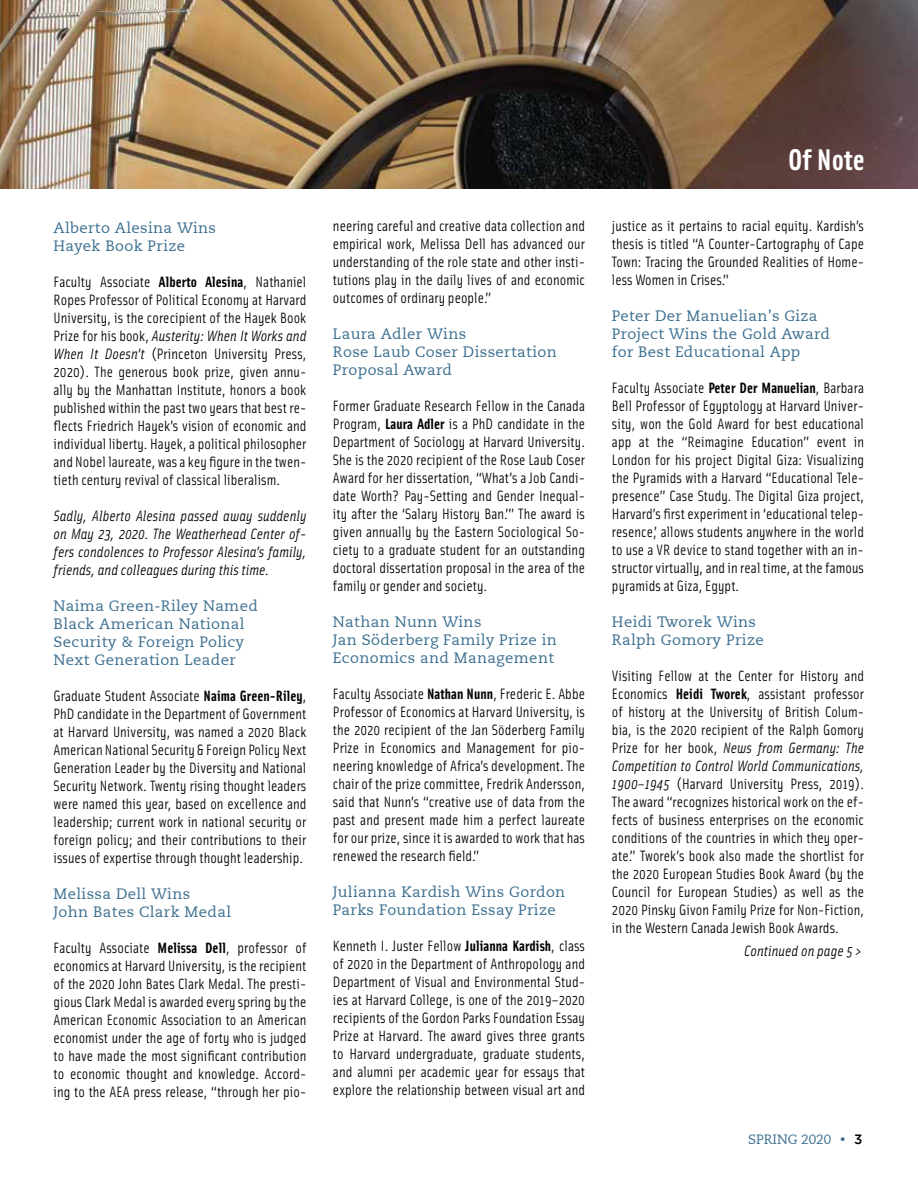
<style>
.page{position:relative;width:918px;height:1188px;background:#fff}
.page>*{position:absolute;margin:0;border:0;box-sizing:border-box;transform-origin:0 0}
.t1{font:700 30px "Solex";color:#fff}
.t2{font:15px/18px "Solex";letter-spacing:.005em;color:#000;text-align:justify}
.t3{font:15px/18px "Caecilia";letter-spacing:.025em;color:#3b6e8f}
.t4{font:italic 15px/18px "Solex";letter-spacing:.005em;color:#000;text-align:justify}
.t5{font:13.5px "Caecilia";color:#3b6e8f}
.s1{font-weight:700}
.s2{font-style:italic}
.s3{font-family:"Gotham";font-weight:500}
.s4{font-family:"Gotham";font-weight:500;color:#000}
</style>
<div class="page">
<img style="left:1px;top:0;width:917px;height:189px">
<p class="t3" style="left:54px;top:219px;width:164px">Alberto Alesina Wins<br>Hayek Book Prize</p>
<p class="t2" style="left:54px;top:272px;width:254px">Faculty Associate <span class="s1">Alberto Alesina</span>, Nathaniel Ropes Professor of Political Economy at Harvard University, is the corecipient of the Hayek Book Prize for his book, <span class="s2">Austerity: When It Works and When It Doesn’t</span> (Princeton University Press, 2020). The generous book prize, given annu&shy;ally by the Manhattan Institute, honors a book published within the past two years that best re&shy;flects Friedrich Hayek’s vision of economic and individual liberty. Hayek, a political philosopher and Nobel laureate, was a key figure in the twen&shy;tieth century revival of classical liberalism.</p>
<p class="t4" style="left:54px;top:506px;width:254px">Sadly, Alberto Alesina passed away suddenly on May 23, 2020. The Weatherhead Center of&shy;fers condolences to Professor Alesina’s family, friends, and colleagues during this time.</p>
<p class="t3" style="left:54px;top:597px;width:206px">Naima Green-Riley Named<br>Black American National<br>Security &amp; Foreign Policy<br>Next Generation Leader</p>
<p class="t2" style="left:54px;top:686px;width:254px">Graduate Student Associate <span class="s1">Naima Green-Riley</span>, PhD candidate in the Department of Government at Harvard University, was named a 2020 Black American National Security &amp; Foreign Policy Next Generation Leader by the Diversity and National Security Network. Twenty rising thought leaders were named this year, based on excellence and leadership; current work in national security or foreign policy; and their contributions to their issues of expertise through thought leadership.</p>
<p class="t3" style="left:54px;top:885px;width:179px">Melissa Dell Wins<br>John Bates Clark Medal</p>
<p class="t2" style="left:54px;top:938px;width:254px">Faculty Associate <span class="s1">Melissa Dell</span>, professor of economics at Harvard University, is the recipient of the 2020 John Bates Clark Medal. The presti&shy;gious Clark Medal is awarded every spring by the American Economic Association to an American economist under the age of forty who is judged to have made the most significant contribution to economic thought and knowledge. Accord&shy;ing to the AEA press release, “through her pio-</p>
<p class="t2" style="left:333px;top:216px;width:254px">neering careful and creative data collection and empirical work, Melissa Dell has advanced our understanding of the role state and other insti&shy;tutions play in the daily lives of and economic outcomes of ordinary people.”</p>
<p class="t3" style="left:333px;top:325px;width:225px">Laura Adler Wins<br>Rose Laub Coser Dissertation<br>Proposal Award</p>
<p class="t2" style="left:333px;top:396px;width:254px">Former Graduate Research Fellow in the Canada Program, <span class="s1">Laura Adler</span> is a PhD candidate in the Department of Sociology at Harvard University.<br>She is the 2020 recipient of the Rose Laub Coser Award for her dissertation, “What’s a Job Candi&shy;date Worth? Pay-Setting and Gender Inequal&shy;ity after the ‘Salary History Ban.’” The award is given annually by the Eastern Sociological So&shy;ciety to a graduate student for an outstanding doctoral dissertation proposal in the area of the family or gender and society.</p>
<p class="t3" style="left:333px;top:613px;width:225px">Nathan Nunn Wins<br>Jan Söderberg Family Prize in<br>Economics and Management</p>
<p class="t2" style="left:333px;top:684px;width:254px">Faculty Associate <span class="s1">Nathan Nunn</span>, Frederic E. Abbe Professor of Economics at Harvard University, is the 2020 recipient of the Jan Söderberg Family Prize in Economics and Management for pio&shy;neering knowledge of Africa’s development. The chair of the prize committee, Fredrik Andersson, said that Nunn’s “creative use of data from the past and present made him a perfect laureate for our prize, since it is awarded to work that has renewed the research field.”</p>
<p class="t3" style="left:333px;top:883px;width:234px">Julianna Kardish Wins Gordon<br>Parks Foundation Essay Prize</p>
<p class="t2" style="left:333px;top:936px;width:254px">Kenneth I. Juster Fellow <span class="s1">Julianna Kardish</span>, class of 2020 in the Department of Anthropology and Department of Visual and Environmental Stud&shy;ies at Harvard College, is one of the 2019–2020 recipients of the Gordon Parks Foundation Essay Prize at Harvard. The award gives three grants to Harvard undergraduate, graduate students, and alumni per academic year for essays that explore the relationship between visual art and</p>
<h1 class="t1" style="left:788px;top:140px;width:78px">Of Note</h1>
<p class="t2" style="left:612px;top:216px;width:254px">justice as it pertains to racial equity. Kardish’s thesis is titled “A Counter-Cartography of Cape Town: Tracing the Grounded Realities of Home&shy;less Women in Crises.”</p>
<p class="t3" style="left:612px;top:307px;width:219px">Peter Der Manuelian’s Giza<br>Project Wins the Gold Award for Best Educational App</p>
<p class="t2" style="left:612px;top:378px;width:254px">Faculty Associate <span class="s1">Peter Der Manuelian</span>, Barbara Bell Professor of Egyptology at Harvard Univer&shy;sity, won the Gold Award for best educational app at the “Reimagine Education” event in London for his project Digital Giza: Visualizing the Pyramids with a Harvard “Educational Tele&shy;presence” Case Study. The Digital Giza project, Harvard’s first experiment in ‘educational telep&shy;resence,’ allows students anywhere in the world to use a VR device to stand together with an in&shy;structor virtually, and in real time, at the famous pyramids at Giza, Egypt.</p>
<p class="t3" style="left:612px;top:613px;width:153px">Heidi Tworek Wins<br>Ralph Gomory Prize</p>
<p class="t2" style="left:612px;top:666px;width:254px">Visiting Fellow at the Center for History and Economics <span class="s1">Heidi Tworek</span>, assistant professor of history at the University of British Colum&shy;bia, is the 2020 recipient of the Ralph Gomory Prize for her book, <span class="s2">News from Germany: The Competition to Control World Communications, 1900–1945</span> (Harvard University Press, 2019).<br>The award “recognizes historical work on the ef&shy;fects of business enterprises on the economic conditions of the countries in which they oper&shy;ate.” Tworek’s book also made the shortlist for the 2020 European Studies Book Award (by the Council for European Studies) as well as the 2020 Pinsky Givon Family Prize for Non-Fiction, in the Western Canada Jewish Book Awards.</p>
<p class="t4" style="left:744px;top:942px;width:119px">Continued on page 5 &gt;</p>
<p class="t5" style="left:748px;top:1132px;width:116px">SPRING 2020 <span class="s3">•</span> <span class="s4">3</span></p>
</div>
